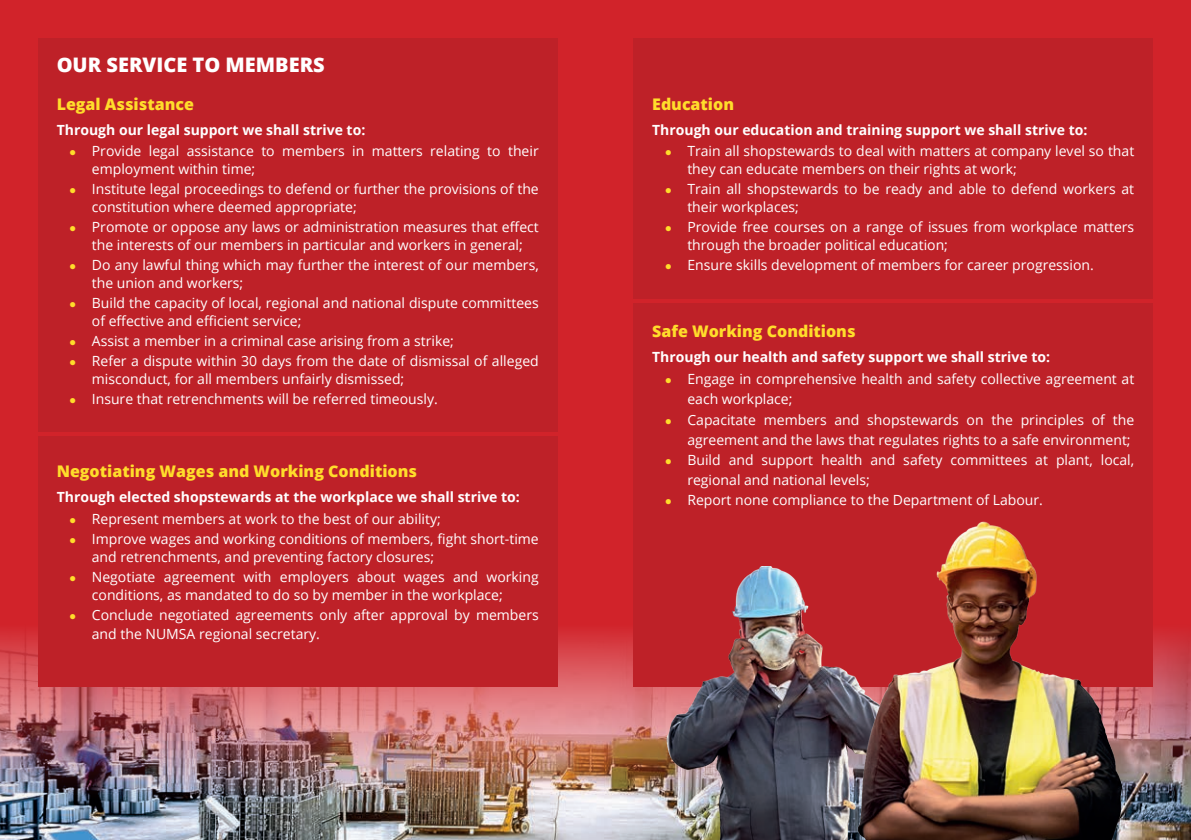
<style>
.page{position:relative;width:1191px;height:840px;background:#fff}
.page>*{position:absolute;margin:0;border:0;box-sizing:border-box;transform-origin:0 0}
.t1{font:800 20px "Open Sans";color:#fff}
.t2{font:800 16px "Open Sans";color:#ffdd2b}
.t3{font:14px/18px "Open Sans";color:#fff}
.t4{font:700 14px "Open Sans";color:#fff}
.s1{font-family:"Arial";font-size:12px;color:#ffdd2b}
</style>
<div class="page">
<div style="left:0;top:0;width:1191px;height:839px;background:#d1232a"></div>
<img style="left:0;top:383px;width:1191px;height:456px">
<div style="left:38px;top:38px;width:519px;height:648px;background:#be2128"></div>
<hr style="left:0;top:432px;width:595px;height:3px;background:#d1232a">
<div style="left:633px;top:38px;width:520px;height:648px;background:#be2128"></div>
<hr style="left:633px;top:299px;width:520px;height:3px;background:#d1232a">
<img style="left:657px;top:566px;width:193px;height:273px">
<img style="left:850px;top:521px;width:283px;height:318px">
<h1 class="t1" style="left:57px;top:50px;width:270px">OUR SERVICE TO MEMBERS</h1>
<p class="t2" style="left:57px;top:92px;width:139px">Legal Assistance</p>
<p class="t4" style="left:57px;top:120px;width:310px">Through our legal support we shall strive to:</p>
<p class="t3" style="left:92px;top:141px;width:448px;text-indent:-23px"><span class="s1">●</span> Provide legal assistance to members in matters relating to their employment within time;</p>
<p class="t3" style="left:92px;top:179px;width:448px;text-indent:-23px"><span class="s1">●</span> Institute legal proceedings to defend or further the provisions of the constitution where deemed appropriate;</p>
<p class="t3" style="left:69px;top:217px;width:471px;text-align:center"><span class="s1">●</span> Promote or oppose any laws or administration measures that effect the interests of our members in particular and workers in general;</p>
<p class="t3" style="left:92px;top:255px;width:448px;text-indent:-23px"><span class="s1">●</span> Do any lawful thing which may further the interest of our members, the union and workers;</p>
<p class="t3" style="left:92px;top:293px;width:448px;text-indent:-23px"><span class="s1">●</span> Build the capacity of local, regional and national dispute committees of effective and efficient service;</p>
<p class="t3" style="left:69px;top:331px;width:386px"><span class="s1">●</span> Assist a member in a criminal case arising from a strike;</p>
<p class="t3" style="left:92px;top:351px;width:448px;text-indent:-23px"><span class="s1">●</span> Refer a dispute within 30 days from the date of dismissal of alleged misconduct, for all members unfairly dismissed;</p>
<p class="t3" style="left:69px;top:389px;width:370px"><span class="s1">●</span> Insure that retrenchments will be referred timeously.</p>
<p class="t2" style="left:57px;top:458px;width:362px">Negotiating Wages and Working Conditions</p>
<p class="t4" style="left:57px;top:487px;width:465px">Through elected shopstewards at the workplace we shall strive to:</p>
<p class="t3" style="left:69px;top:509px;width:373px"><span class="s1">●</span> Represent members at work to the best of our ability;</p>
<p class="t3" style="left:92px;top:529px;width:448px;text-indent:-23px"><span class="s1">●</span> Improve wages and working conditions of members, fight short-time and retrenchments, and preventing factory closures;</p>
<p class="t3" style="left:92px;top:567px;width:448px;text-indent:-23px"><span class="s1">●</span> Negotiate agreement with employers about wages and working conditions, as mandated to do so by member in the workplace;</p>
<p class="t3" style="left:92px;top:605px;width:448px;text-indent:-23px"><span class="s1">●</span> Conclude negotiated agreements only after approval by members and the NUMSA regional secretary.</p>
<p class="t2" style="left:652px;top:92px;width:83px">Education</p>
<p class="t4" style="left:652px;top:120px;width:437px">Through our education and training support we shall strive to:</p>
<p class="t3" style="left:687px;top:141px;width:448px;text-indent:-23px"><span class="s1">●</span> Train all shopstewards to deal with matters at company level so that they can educate members on their rights at work;</p>
<p class="t3" style="left:687px;top:179px;width:448px;text-indent:-23px"><span class="s1">●</span> Train all shopstewards to be ready and able to defend workers at their workplaces;</p>
<p class="t3" style="left:687px;top:217px;width:448px;text-indent:-23px"><span class="s1">●</span> Provide free courses on a range of issues from workplace matters through the broader political education;</p>
<p class="t3" style="left:664px;top:255px;width:431px"><span class="s1">●</span> Ensure skills development of members for career progression.</p>
<p class="t2" style="left:652px;top:318px;width:205px">Safe Working Conditions</p>
<p class="t4" style="left:652px;top:347px;width:399px">Through our health and safety support we shall strive to:</p>
<p class="t3" style="left:687px;top:369px;width:448px;line-height:20px;text-indent:-23px"><span class="s1">●</span> Engage in comprehensive health and safety collective agreement at each workplace;</p>
<p class="t3" style="left:664px;top:409px;width:471px;line-height:20px;text-align:right"><span class="s1">●</span> Capacitate members and shopstewards on the principles of the agreement and the laws that regulates rights to a safe environment;</p>
<p class="t3" style="left:687px;top:449px;width:448px;line-height:20px;text-indent:-23px"><span class="s1">●</span> Build and support health and safety committees at plant, local, regional and national levels;</p>
<p class="t3" style="left:664px;top:490px;width:380px"><span class="s1">●</span> Report none compliance to the Department of Labour.</p>
</div>
